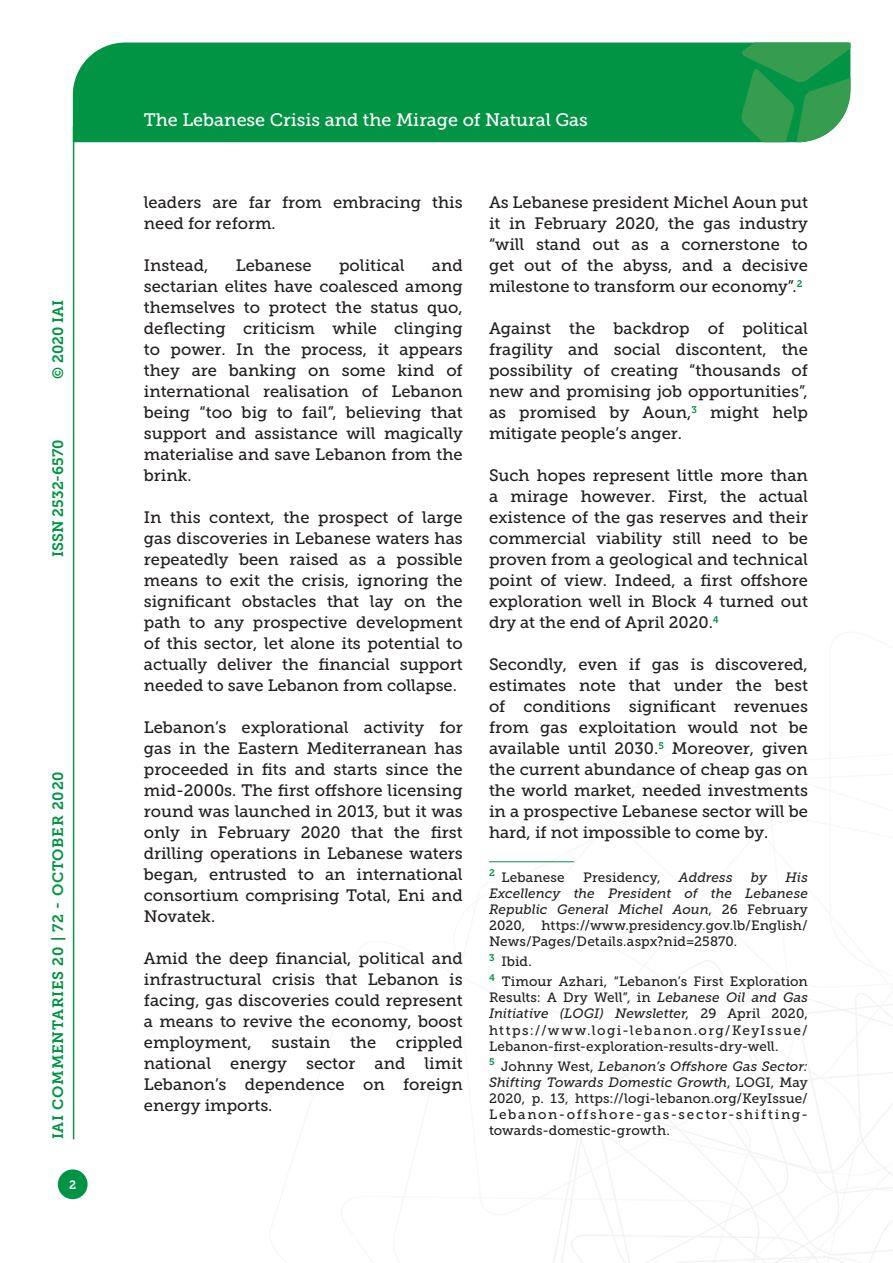
<style>
.page{position:relative;width:893px;height:1263px;background:#fff}
.page>*{position:absolute;margin:0;border:0;box-sizing:border-box;transform-origin:0 0}
.t1{font:18px "Museo Slab 500";color:#fff}
.Testo{font:16.5px/21px "Museo Slab 500";color:#231f20;text-align:justify}
.t2{font:15px "Museo Slab 700";letter-spacing:.05em;color:#009444}
.t3{font:15px "Museo Slab 700";color:#009444}
.Nota{font:13.5px/16.2px "Museo Slab 500";letter-spacing:.015em;color:#231f20;text-align:justify}
.Nota-2{font:italic 13.5px "Museo Slab 500";color:#231f20}
.t4{font:12px "Museo Slab 700";color:#fff}
.s1{font-style:italic}
</style>
<div class="page">
<svg style="left:553px;top:960px;width:340px;height:303px"></svg>
<div style="left:73px;top:43px;width:668px;height:99px;background:#009444"></div>
<svg style="left:741px;top:43px;width:109px;height:99px"></svg>
<div style="left:58px;top:1169px;width:30px;height:30px;background:#009444;border-radius:50%"></div>
<hr style="left:73px;top:126px;width:1px;height:1013px;background:#009444">
<hr style="left:489px;top:861px;width:85px;height:1px;background:#009444">
<p class="t2" style="left:50px;top:379px;width:80px;rotate:-90deg">© 2020 IAI</p>
<p class="t3" style="left:50px;top:557px;width:119px;rotate:-90deg">ISSN 2532-6570</p>
<p class="t2" style="left:50px;top:1139px;width:369px;rotate:-90deg">IAI COMMENTARIES 20 | 72 - OCTOBER 2020</p>
<p class="t4" style="left:69px;top:1178px;width:9px">2</p>
<p class="t1" style="left:144px;top:110px;width:446px">The Lebanese Crisis and the Mirage of Natural Gas</p>
<p class="Testo" style="left:144px;top:192px;width:320px">leaders are far from embracing this need for reform.</p>
<p class="Testo" style="left:144px;top:255px;width:66px">Instead,</p>
<p class="Testo" style="left:236px;top:255px;width:77px">Lebanese</p>
<p class="Testo" style="left:339px;top:255px;width:67px">political</p>
<p class="Testo" style="left:144px;top:255px;width:320px;text-indent:288px">and sectarian elites have coalesced among themselves to protect the status quo, deflecting criticism while clinging to power. In the process, it appears they are banking on some kind of international realisation of Lebanon being “too big to fail”, believing that support and assistance will magically materialise and save Lebanon from the brink.</p>
<p class="Testo" style="left:144px;top:507px;width:320px">In this context, the prospect of large gas discoveries in Lebanese waters has repeatedly been raised as a possible means to exit the crisis, ignoring the significant obstacles that lay on the path to any prospective development of this sector, let alone its potential to actually deliver the financial support needed to save Lebanon from collapse.</p>
<p class="Testo" style="left:144px;top:717px;width:320px">Lebanon’s explorational activity for gas in the Eastern Mediterranean has proceeded in fits and starts since the mid-2000s. The first offshore licensing round was launched in 2013, but it was only in February 2020 that the first drilling operations in Lebanese waters began, entrusted to an international consortium comprising Total, Eni and Novatek.</p>
<p class="Testo" style="left:144px;top:948px;width:320px">Amid the deep financial, political and infrastructural crisis that Lebanon is facing, gas discoveries could represent a means to revive the economy, boost employment, sustain the crippled national energy sector and limit Lebanon’s dependence on foreign energy imports.</p>
<p class="Testo" style="left:489px;top:192px;width:320px">As Lebanese president Michel Aoun put it in February 2020, the gas industry “will stand out as a cornerstone to get out of the abyss, and a decisive milestone to transform our economy”.<sup>2</sup></p>
<p class="Testo" style="left:489px;top:318px;width:320px">Against the backdrop of political fragility and social discontent, the possibility of creating “thousands of new and promising job opportunities”, as promised by Aoun,<sup>3</sup> might help mitigate people’s anger.</p>
<p class="Testo" style="left:489px;top:465px;width:320px">Such hopes represent little more than a mirage however. First, the actual existence of the gas reserves and their commercial viability still need to be proven from a geological and technical point of view. Indeed, a first offshore exploration well in Block 4 turned out dry at the end of April 2020.<sup>4</sup></p>
<p class="Testo" style="left:489px;top:654px;width:320px">Secondly, even if gas is discovered, estimates note that under the best of conditions significant revenues from gas exploitation would not be available until 2030.<sup>5</sup> Moreover, given the current abundance of cheap gas on the world market, needed investments in a prospective Lebanese sector will be hard, if not impossible to come by.</p>
<p class="Nota" style="left:489px;top:869px;width:77px"><sup>2</sup> Lebanese</p>
<p class="Nota" style="left:583px;top:869px;width:79px">Presidency,</p>
<p class="Nota-2" style="left:679px;top:869px;width:55px">Address</p>
<p class="Nota-2" style="left:751px;top:869px;width:18px">by</p>
<p class="Nota" style="left:489px;top:869px;width:320px;text-indent:297px"><span class="s1">His Excellency the President of the Lebanese Republic General Michel Aoun</span>, 26 February 2020, https://www.presidency.gov.lb/English/ News/Pages/Details.aspx?nid=25870.</p>
<p class="Nota" style="left:489px;top:953px;width:44px"><sup>3</sup> Ibid.</p>
<p class="Nota" style="left:489px;top:973px;width:320px"><sup>4</sup> Timour Azhari, “Lebanon’s First Exploration Results: A Dry Well”, in <span class="s1">Lebanese Oil and Gas Initiative (LOGI) Newsletter</span>, 29 April 2020, https://www.logi-lebanon.org/KeyIssue/ Lebanon-first-exploration-results-dry-well.</p>
<p class="Nota" style="left:489px;top:1058px;width:320px"><sup>5</sup> Johnny West, <span class="s1">Lebanon’s Offshore Gas Sector:<br>Shifting Towards Domestic Growth</span>, LOGI, May 2020, p. 13, https://logi-lebanon.org/KeyIssue/ Lebanon-offshore-gas-sector-shifting&shy;towards-domestic-growth.</p>
</div>
